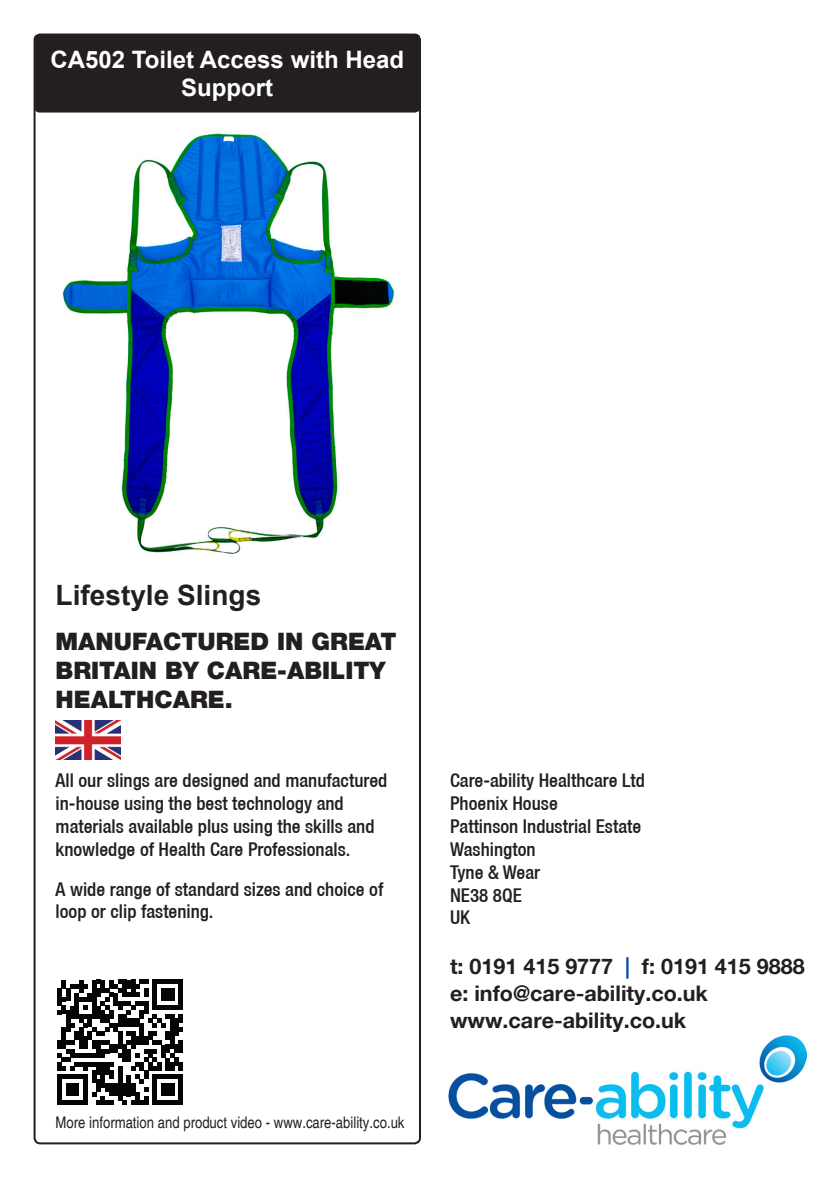
<style>
.page{position:relative;width:840px;height:1191px;background:#fff}
.page>*{position:absolute;margin:0;border:0;box-sizing:border-box;transform-origin:0 0}
.t1{font:700 28px "Arial";color:#231f20}
.t2{font:900 24px/28.8px "Helvetica 95";color:#231f20}
.t3{font:700 24px/28.8px "Arial";color:#fff;text-align:center}
.t4{font:700 21.6px "Helvetica 75";color:#231f20}
.t5{font:500 condensed 19px/22.8px "Helvetica 67";color:#231f20}
.t6{font:condensed 16px "Helvetica";color:#231f20}
.s1{color:#0d4da1}
</style>
<div class="page">
<img style="left:62px;top:133px;width:332px;height:421px">
<img style="left:448px;top:1035px;width:358px;height:110px">
<svg style="left:57px;top:979px;width:126px;height:126px"></svg>
<div style="left:57px;top:988px;width:5px;height:17px;background:#050504"></div>
<img style="left:56px;top:720px;width:64px;height:39px">
<div style="left:34px;top:34px;width:386px;height:79px;background:#231f20;border-radius:6px"></div>
<p class="t3" style="left:50px;top:45px;width:355px">CA502 Toilet Access with Head<br>Support</p>
<p class="t1" style="left:56px;top:575px;width:207px">Lifestyle Slings</p>
<p class="t2" style="left:56px;top:627px;width:342px">MANUFACTURED IN GREAT<br>BRITAIN BY CARE-ABILITY<br>HEALTHCARE.</p>
<p class="t5" style="left:56px;top:769px;width:333px">All our slings are designed and manufactured in-house using the best technology and materials available plus using the skills and knowledge of Health Care Professionals.</p>
<p class="t5" style="left:56px;top:877px;width:329px">A wide range of standard sizes and choice of loop or clip fastening.</p>
<p class="t6" style="left:56px;top:1113px;width:350px">More information and product video - www.care-ability.co.uk</p>
<p class="t5" style="left:450px;top:769px;width:196px">Care-ability Healthcare Ltd</p>
<p class="t5" style="left:450px;top:792px;width:109px">Phoenix House</p>
<p class="t5" style="left:450px;top:814px;width:192px">Pattinson Industrial Estate</p>
<p class="t5" style="left:450px;top:837px;width:87px">Washington</p>
<p class="t5" style="left:450px;top:860px;width:92px">Tyne &amp; Wear</p>
<p class="t5" style="left:450px;top:883px;width:73px">NE38 8QE</p>
<p class="t5" style="left:450px;top:906px;width:22px">UK</p>
<p class="t4" style="left:450px;top:953px;width:356px">t: 0191 415 9777 <span class="s1">|</span> f: 0191 415 9888</p>
<p class="t4" style="left:450px;top:980px;width:259px">e: info@care-ability.co.uk</p>
<p class="t4" style="left:450px;top:1007px;width:237px">www.care-ability.co.uk</p>
</div>
